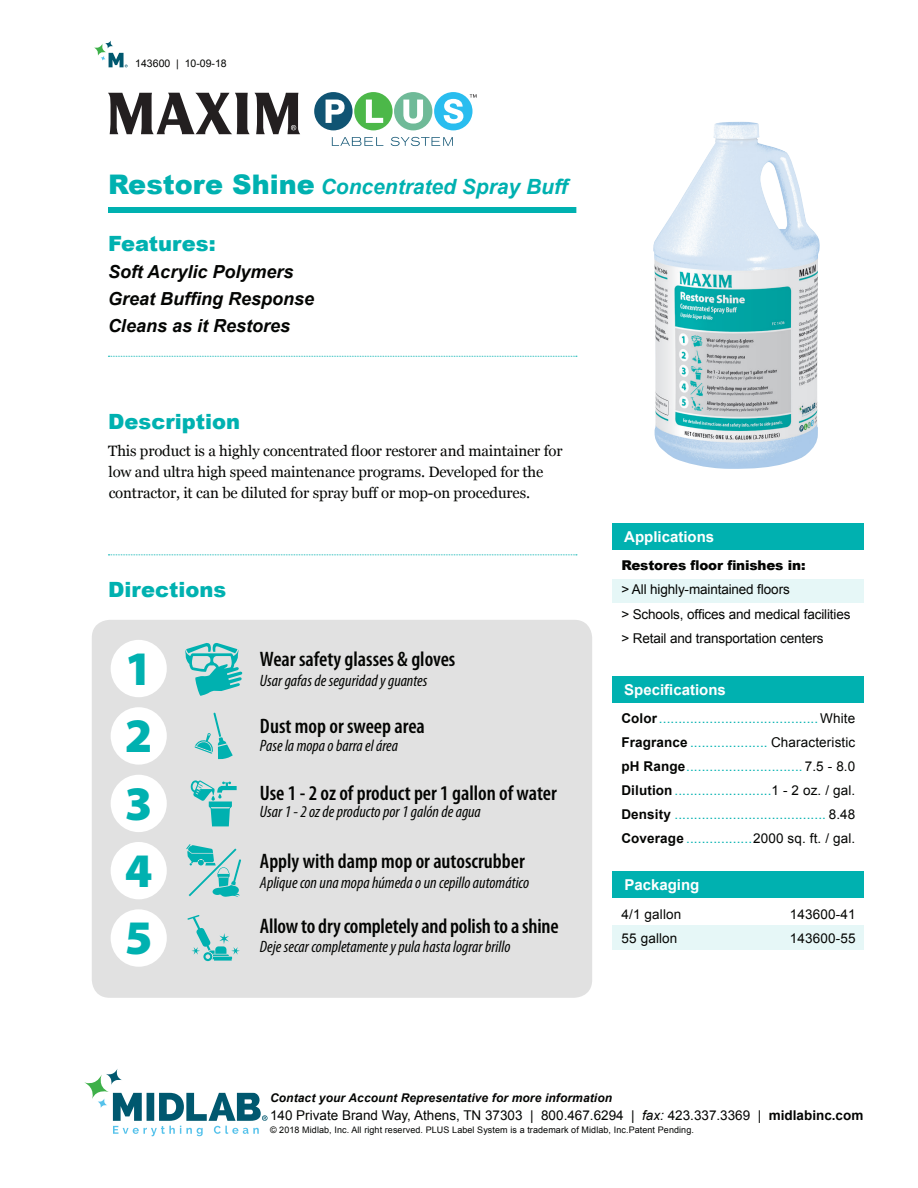
<style>
.page{position:relative;width:918px;height:1188px;background:#fff}
.page>*{position:absolute;margin:0;border:0;box-sizing:border-box;transform-origin:0 0}
.t1{font:900 48.45px/67.2px "Myriad Pro";color:#00b1b0;text-align:justify}
.t2{font:600 condensed 21px "Myriad Pro";color:#040503}
.t3{font:italic 700 21px "Arial";color:#00b1b0}
.t4{font:900 21px "Arial";color:#00b1b0}
.t5{font:italic 700 18px/27px "Arial";color:#040503}
.t6{font:italic condensed 16.5px "Myriad Pro";color:#040503}
.t7{font:15px/21px "Georgia";letter-spacing:-.01em;color:#040503}
.t8{font:700 15px "Arial";color:#fff}
.t9{font:13.5px/24px "Arial";letter-spacing:.01em;color:#00b1b0;text-align:justify}
.t10{font:13.5px/24px "Arial";letter-spacing:-.01em;color:#040503}
.t11{font:13.5px "Arial";letter-spacing:.01em;color:#040503}
.t12{font:900 13.5px "Arial";letter-spacing:-.01em;color:#040503}
.t13{font:italic 700 12px "Arial";letter-spacing:.01em;color:#040503}
.t14{font:10.5px "Arial";color:#040503}
.t15{font:9px "Arial";letter-spacing:.01em;color:#040503}
.s1{font-weight:900;font-style:normal;font-size:27px}
.s2{font-weight:700;color:#040503}
.s3{color:#040503}
.s4{font-style:italic}
.s5{font-weight:700}
</style>
<div class="page">
<svg style="left:113px;top:1093px;width:155px;height:43px"></svg>
<svg style="left:84px;top:1074px;width:25px;height:25px"></svg>
<svg style="left:106px;top:1068px;width:16px;height:17px"></svg>
<svg style="left:97px;top:1098px;width:11px;height:10px"></svg>
<svg style="left:94px;top:43px;width:12px;height:13px"></svg>
<svg style="left:105px;top:40px;width:8px;height:9px"></svg>
<svg style="left:100px;top:53px;width:28px;height:14px"></svg>
<div style="left:612px;top:579px;width:252px;height:24px;background:#e6f7f7"></div>
<div style="left:612px;top:524px;width:252px;height:26px;background:#00b1b0"></div>
<div style="left:612px;top:676px;width:252px;height:27px;background:#00b1b0"></div>
<div style="left:612px;top:926px;width:252px;height:24px;background:#e6f7f7"></div>
<div style="left:612px;top:872px;width:252px;height:26px;background:#00b1b0"></div>
<div style="left:92px;top:620px;width:500px;height:378px;background:#e1e1e1;border-radius:18px"></div>
<svg style="left:108px;top:554px;width:469px;height:1px"></svg>
<svg style="left:185px;top:643px;width:57px;height:53px"></svg>
<div style="left:111px;top:640px;width:56px;height:57px;background:#fff;border-radius:50%"></div>
<div style="left:111px;top:707px;width:56px;height:58px;background:#fff;border-radius:50%"></div>
<div style="left:111px;top:775px;width:56px;height:57px;background:#fff;border-radius:50%"></div>
<div style="left:111px;top:842px;width:56px;height:57px;background:#fff;border-radius:50%"></div>
<div style="left:111px;top:909px;width:56px;height:58px;background:#fff;border-radius:50%"></div>
<svg style="left:108px;top:93px;width:192px;height:41px"></svg>
<div style="left:314px;top:92px;width:39px;height:38px;background:#105473;border-radius:50%"></div>
<div style="left:354px;top:92px;width:39px;height:38px;background:#4cb849;border-radius:50%"></div>
<div style="left:394px;top:92px;width:38px;height:38px;background:#6fba98;border-radius:50%"></div>
<div style="left:434px;top:92px;width:39px;height:38px;background:#29bdef;border-radius:50%"></div>
<svg style="left:326px;top:100px;width:19px;height:23px"></svg>
<svg style="left:366px;top:100px;width:17px;height:23px"></svg>
<svg style="left:403px;top:100px;width:20px;height:24px"></svg>
<svg style="left:444px;top:99px;width:19px;height:25px"></svg>
<svg style="left:332px;top:137px;width:51px;height:9px"></svg>
<svg style="left:391px;top:137px;width:62px;height:9px"></svg>
<svg style="left:470px;top:94px;width:7px;height:4px"></svg>
<div style="left:108px;top:207px;width:468px;height:6px;background:#00b1b0"></div>
<svg style="left:108px;top:356px;width:469px;height:1px"></svg>
<svg style="left:195px;top:713px;width:38px;height:46px"></svg>
<svg style="left:191px;top:780px;width:46px;height:46px"></svg>
<svg style="left:186px;top:844px;width:55px;height:53px"></svg>
<svg style="left:187px;top:915px;width:53px;height:46px"></svg>
<img style="left:653px;top:122px;width:167px;height:347px">
<p class="t14" style="left:135px;top:57px;width:93px">143600 | 10-09-18</p>
<h2 class="t3" style="left:108px;top:172px;width:461px"><span class="s1">Restore Shine</span> Concentrated Spray Buff</h2>
<h2 class="t4" style="left:108px;top:228px;width:109px">Features:</h2>
<h3 class="t5" style="left:108px;top:259px;width:208px">Soft Acrylic Polymers<br>Great Buffing Response<br>Cleans as it Restores</h3>
<h2 class="t4" style="left:108px;top:406px;width:133px">Description</h2>
<p class="t7" style="left:108px;top:441px;width:456px">This product is a highly concentrated floor restorer and maintainer for low and ultra high speed maintenance programs. Developed for the contractor, it can be diluted for spray buff or mop-on procedures.</p>
<h2 class="t4" style="left:108px;top:574px;width:120px">Directions</h2>
<h1 class="t1" style="left:125px;top:636px;width:29px">1<br>2<br>3<br>4<br>5</h1>
<h2 class="t2" style="left:260px;top:648px;width:197px">Wear safety glasses &amp; gloves</h2>
<p class="t6" style="left:260px;top:670px;width:169px">Usar gafas de seguridad y guantes</p>
<h2 class="t2" style="left:260px;top:715px;width:166px">Dust mop or sweep area</h2>
<p class="t6" style="left:260px;top:735px;width:140px">Pase la mopa o barra el área</p>
<h2 class="t2" style="left:260px;top:781px;width:298px">Use 1 - 2 oz of product per 1 gallon of water</h2>
<p class="t6" style="left:260px;top:802px;width:222px">Usar 1 - 2 oz de producto por 1 galón de agua</p>
<h2 class="t2" style="left:260px;top:850px;width:266px">Apply with damp mop or autoscrubber</h2>
<p class="t6" style="left:260px;top:873px;width:271px">Aplique con una mopa húmeda o un cepillo automático</p>
<h2 class="t2" style="left:260px;top:915px;width:300px">Allow to dry completely and polish to a shine</h2>
<p class="t6" style="left:260px;top:937px;width:252px">Deje secar completamente y pula hasta lograr brillo</p>
<p class="t8" style="left:624px;top:527px;width:92px">Applications</p>
<p class="t12" style="left:621px;top:556px;width:186px">Restores floor finishes in:</p>
<p class="t10" style="left:621px;top:578px;width:231px">&gt; All highly-maintained floors<br>&gt; Schools, offices and medical facilities &gt; Retail and transportation centers</p>
<p class="t8" style="left:624px;top:679px;width:103px">Specifications</p>
<p class="t9" style="left:621px;top:706px;width:236px"><span class="s2">Color</span>.........................................<span class="s3">White </span><span class="s2">Fragrance</span> .................... <span class="s3">Characteristic </span><span class="s2">pH Range</span>.............................. <span class="s3">7.5 - 8.0<br></span><span class="s2">Dilution</span>.........................<span class="s3">1 - 2 oz. / gal.<br></span><span class="s2">Density</span> ....................................... <span class="s3">8.48<br></span><span class="s2">Coverage</span> .................<span class="s3">2000 sq. ft. / gal.</span></p>
<p class="t8" style="left:624px;top:875px;width:77px">Packaging</p>
<p class="t10" style="left:622px;top:902px;width:61px">4/1 gallon</p>
<p class="t11" style="left:790px;top:905px;width:67px">143600-41</p>
<p class="t11" style="left:622px;top:929px;width:57px">55 gallon</p>
<p class="t11" style="left:790px;top:929px;width:67px">143600-55</p>
<p class="t13" style="left:270px;top:1090px;width:344px">Contact your Account Representative for more information</p>
<p class="t10" style="left:270px;top:1103px;width:595px">140 Private Brand Way, Athens, TN 37303 | 800.467.6294 | <span class="s4">fax:</span> 423.337.3369 | <span class="s5">midlabinc.com</span></p>
<p class="t15" style="left:270px;top:1124px;width:425px">© 2018 Midlab, Inc. All right reserved. PLUS Label System is a trademark of Midlab, Inc.Patent Pending.</p>
</div>
